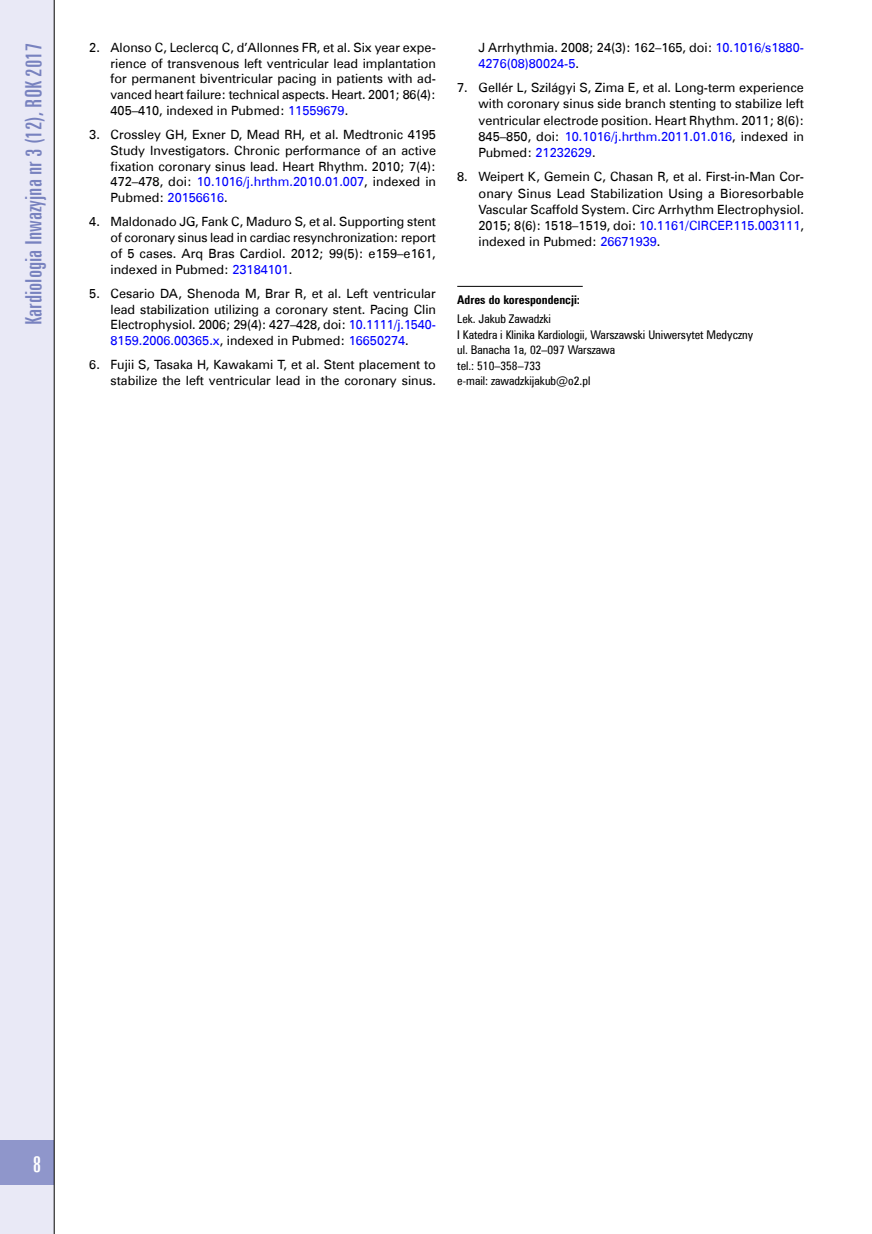
<style>
.page{position:relative;width:872px;height:1234px;background:#fff}
.page>*{position:absolute;margin:0;border:0;box-sizing:border-box;transform-origin:0 0}
.t1{font:22.5px "Zurich X Cn EU";color:#7882bf;scale:1.07 1}
.t2{font:22.5px "Zurich X Cn EU";color:#fff;scale:1.07 1}
.t3{font:12.75px/15.8px "Zurich EU";color:#000;text-align:justify}
.t4{font:12px/15.5px "Zurich Cn EU";color:#000}
.t5{font:700 12px "Zurich Cn EU";color:#000}
.s1{color:#00f}
</style>
<div class="page">
<div style="left:0;top:0;width:54px;height:1233px;background:#e9e9f6"></div>
<div style="left:0;top:1140px;width:54px;height:44px;background:#8f96cb"></div>
<hr style="left:54px;top:0;width:1px;height:1233px;background:#000">
<hr style="left:457px;top:286px;width:126px;height:1px;background:#000">
<h1 class="t1" style="left:20px;top:325px;width:265px;rotate:-90deg">Kardiologia Inwazyjna nr 3 (12), ROK 2017</h1>
<p class="t3" style="left:478px;top:39px;width:327px;line-height:16.2px">J Arrhythmia. 2008; 24(3): 162–165, doi: <span class="s1">10.1016/s1880-<br>4276(08)80024-5</span>.</p>
<p class="t3" style="left:111px;top:39px;width:327px;text-indent:-21px">2. Alonso C, Leclercq C, d’Allonnes FR, et al. Six year expe&shy;rience of transvenous left ventricular lead implantation for permanent biventricular pacing in patients with ad&shy;vanced heart failure: technical aspects. Heart. 2001; 86(4):<br>405–410, indexed in Pubmed: <span class="s1">11559679</span>.</p>
<p class="t3" style="left:111px;top:126px;width:327px;text-indent:-21px">3. Crossley GH, Exner D, Mead RH, et al. Medtronic 4195<br>Study Investigators. Chronic performance of an active fixation coronary sinus lead. Heart Rhythm. 2010; 7(4):<br>472–478, doi: <span class="s1">10.1016/j.hrthm.2010.01.007</span>, indexed in Pubmed: <span class="s1">20156616</span>.</p>
<p class="t3" style="left:111px;top:214px;width:327px;text-indent:-21px">4. Maldonado JG, Fank C, Maduro S, et al. Supporting stent of coronary sinus lead in cardiac resynchronization: report of 5 cases. Arq Bras Cardiol. 2012; 99(5): e159–e161, indexed in Pubmed: <span class="s1">23184101</span>.</p>
<p class="t3" style="left:111px;top:285px;width:327px;text-indent:-21px">5. Cesario DA, Shenoda M, Brar R, et al. Left ventricular lead stabilization utilizing a coronary stent. Pacing Clin Electrophysiol. 2006; 29(4): 427–428, doi: <span class="s1">10.1111/j.1540- 8159.2006.00365.x</span>, indexed in Pubmed: <span class="s1">16650274</span>.</p>
<p class="t3" style="left:89px;top:357px;width:348px;text-align:right">6. Fujii S, Tasaka H, Kawakami T, et al. Stent placement to stabilize the left ventricular lead in the coronary sinus.</p>
<p class="t3" style="left:478px;top:80px;width:327px;line-height:16.2px;text-indent:-21px">7. Gellér L, Szilágyi S, Zima E, et al. Long-term experience with coronary sinus side branch stenting to stabilize left ventricular electrode position. Heart Rhythm. 2011; 8(6):<br>845–850, doi: <span class="s1">10.1016/j.hrthm.2011.01.016</span>, indexed in Pubmed: <span class="s1">21232629</span>.</p>
<p class="t3" style="left:478px;top:169px;width:327px;line-height:16.2px;text-indent:-21px">8. Weipert K, Gemein C, Chasan R, et al. First-in-Man Cor&shy;onary Sinus Lead Stabilization Using a Bioresorbable Vascular Scaffold System. Circ Arrhythm Electrophysiol.<br>2015; 8(6): 1518–1519, doi: <span class="s1">10.1161/CIRCEP.115.003111</span>, indexed in Pubmed: <span class="s1">26671939</span>.</p>
<p class="t5" style="left:457px;top:292px;width:124px">Adres do korespondencji:</p>
<p class="t4" style="left:457px;top:311px;width:297px">Lek. Jakub Zawadzki<br>I Katedra i Klinika Kardiologii, Warszawski Uniwersytet Medyczny ul. Banacha 1a, 02–097 Warszawa<br>tel.: 510–358–733<br>e-mail: zawadzkijakub@o2.pl</p>
<h1 class="t2" style="left:33px;top:1150px;width:9px">8</h1>
</div>
